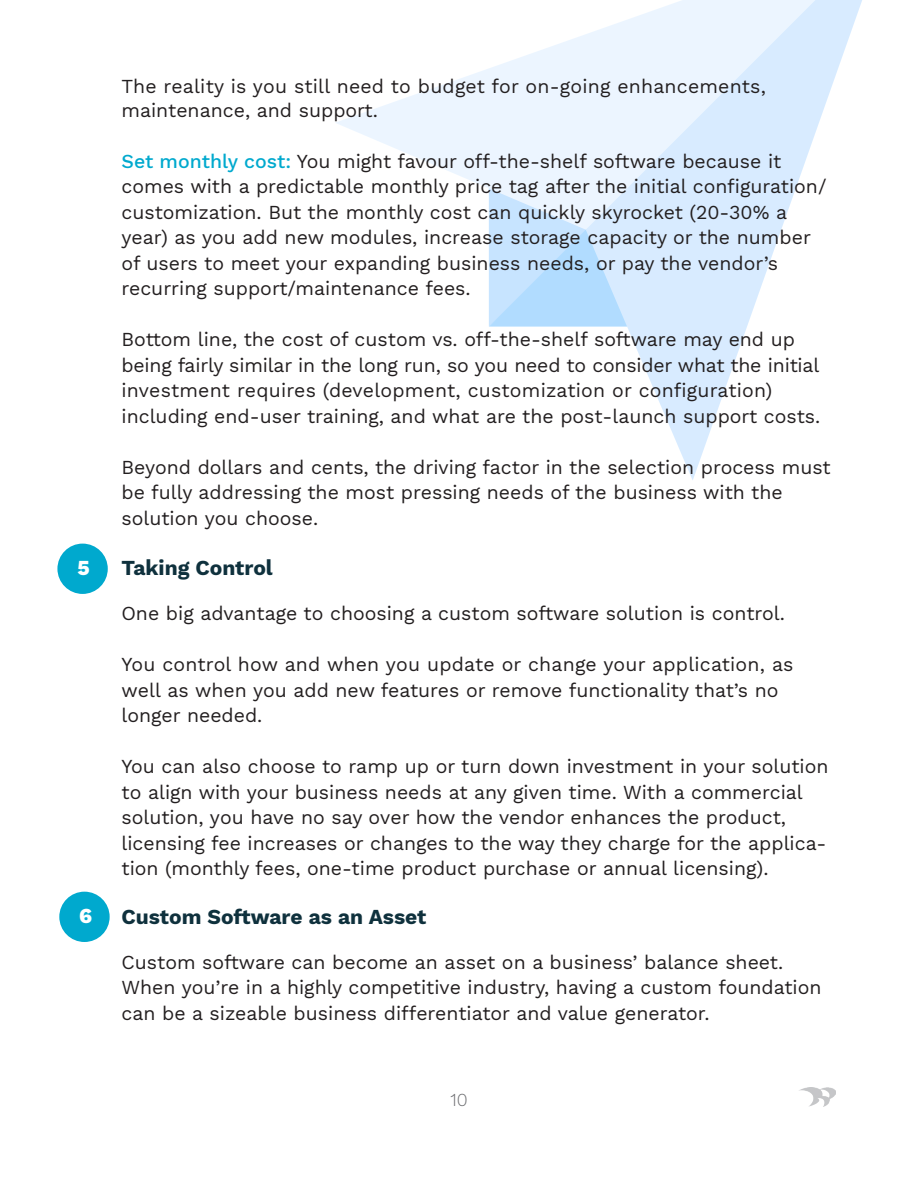
<style>
.page{position:relative;width:918px;height:1188px;background:#fff}
.page>*{position:absolute;margin:0;border:0;box-sizing:border-box;transform-origin:0 0}
.t1{font:700 21px "Work Sans";color:#0f313d}
.t2{font:800 21px "Work Sans";color:#fff}
.t3{font:19.5px/25.5px "Work Sans";color:#231f20}
.t4{font:300 18px "Work Sans";color:#6c6d70}
.s1{font-weight:500;color:#00a9ce}
</style>
<div class="page">
<img style="left:799px;top:1087px;width:36px;height:19px">
<svg style="left:489px;top:230px;width:97px;height:97px;background:#bce0ff"></svg>
<svg style="left:336px;top:34px;width:250px;height:196px;fill:#ecf5ff"></svg>
<svg style="left:586px;top:0;width:276px;height:480px"></svg>
<div style="left:57px;top:544px;width:51px;height:50px;background:#00a9ce;border-radius:50%"></div>
<div style="left:59px;top:892px;width:51px;height:50px;background:#00a9ce;border-radius:50%"></div>
<p class="t2" style="left:78px;top:552px;width:14px">5</p>
<p class="t2" style="left:79px;top:900px;width:14px">6</p>
<p class="t3" style="left:122px;top:74px;width:646px;line-height:23.4px">The reality is you still need to budget for on-going enhancements, maintenance, and support.</p>
<p class="t3" style="left:122px;top:147px;width:707px"><span class="s1">Set monthly cost:</span> You might favour off-the-shelf software because it comes with a predictable monthly price tag after the initial configuration/ customization. But the monthly cost can quickly skyrocket (20-30% a year) as you add new modules, increase storage capacity or the number of users to meet your expanding business needs, or pay the vendor’s recurring support/maintenance fees.</p>
<p class="t3" style="left:122px;top:326px;width:700px">Bottom line, the cost of custom vs. off-the-shelf software may end up being fairly similar in the long run, so you need to consider what the initial investment requires (development, customization or configuration) including end-user training, and what are the post-launch support costs.</p>
<p class="t3" style="left:122px;top:453px;width:711px">Beyond dollars and cents, the driving factor in the selection process must be fully addressing the most pressing needs of the business with the solution you choose.</p>
<p class="t1" style="left:122px;top:552px;width:153px">Taking Control</p>
<p class="t3" style="left:122px;top:600px;width:665px">One big advantage to choosing a custom software solution is control.</p>
<p class="t3" style="left:122px;top:651px;width:674px">You control how and when you update or change your application, as well as when you add new features or remove functionality that’s no longer needed.</p>
<p class="t3" style="left:122px;top:753px;width:709px">You can also choose to ramp up or turn down investment in your solution to align with your business needs at any given time. With a commercial solution, you have no say over how the vendor enhances the product, licensing fee increases or changes to the way they charge for the applica&shy;tion (monthly fees, one-time product purchase or annual licensing).</p>
<p class="t1" style="left:122px;top:901px;width:307px">Custom Software as an Asset</p>
<p class="t3" style="left:122px;top:949px;width:702px">Custom software can become an asset on a business’ balance sheet.<br>When you’re in a highly competitive industry, having a custom foundation can be a sizeable business differentiator and value generator.</p>
<p class="t4" style="left:450px;top:1086px;width:19px">10</p>
</div>
